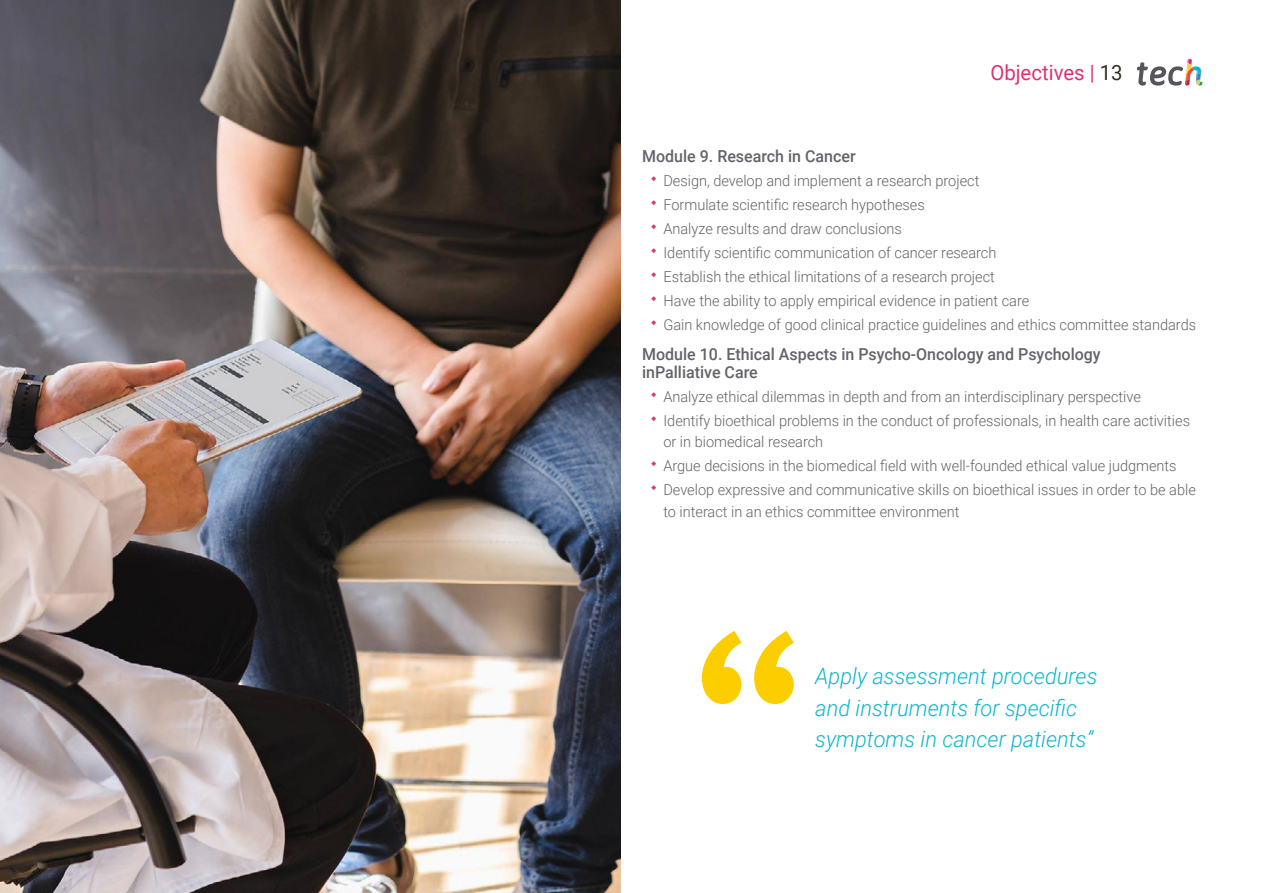
<style>
.page{position:relative;width:1263px;height:893px;background:#fff}
.page>*{position:absolute;margin:0;border:0;box-sizing:border-box;transform-origin:0 0}
.t1{font:italic 300 22.5px/31.5px "Roboto";color:#0fb6cf}
.t2{font:21px "Roboto";color:#df3174}
.t3{font:500 16.5px/18px "Roboto";color:#61646a}
.t4{font:300 15px/24px "Roboto";color:#61646a}
.s1{color:#312e20}
</style>
<div class="page">
<svg style="left:1137px;top:59px;width:65px;height:27px"></svg>
<svg style="left:702px;top:631px;width:92px;height:73px"></svg>
<img style="left:0;top:0;width:621px;height:893px">
<h2 class="t2" style="left:990px;top:57px;width:134px">Objectives | <span class="s1">13</span></h2>
<p class="t3" style="left:642px;top:147px;width:215px">Module 9. Research in Cancer</p>
<p class="t4" style="left:663px;top:168px;width:534px">Design, develop and implement a research project<br>Formulate scientific research hypotheses<br>Analyze results and draw conclusions<br>Identify scientific communication of cancer research<br>Establish the ethical limitations of a research project<br>Have the ability to apply empirical evidence in patient care<br>Gain knowledge of good clinical practice guidelines and ethics committee standards</p>
<p class="t3" style="left:642px;top:344px;width:460px">Module 10. Ethical Aspects in Psycho-Oncology and Psychology inPalliative Care</p>
<p class="t4" style="left:663px;top:384px;width:528px">Analyze ethical dilemmas in depth and from an interdisciplinary perspective<br>Identify bioethical problems in the conduct of professionals, in health care activities</p>
<p class="t4" style="left:663px;top:430px;width:534px">or in biomedical research<br>Argue decisions in the biomedical field with well-founded ethical value judgments<br>Develop expressive and communicative skills on bioethical issues in order to be able</p>
<p class="t4" style="left:663px;top:499px;width:298px">to interact in an ethics committee environment</p>
<h1 class="t1" style="left:815px;top:660px;width:284px">Apply assessment procedures and instruments for specific symptoms in cancer patients”</h1>
</div>
